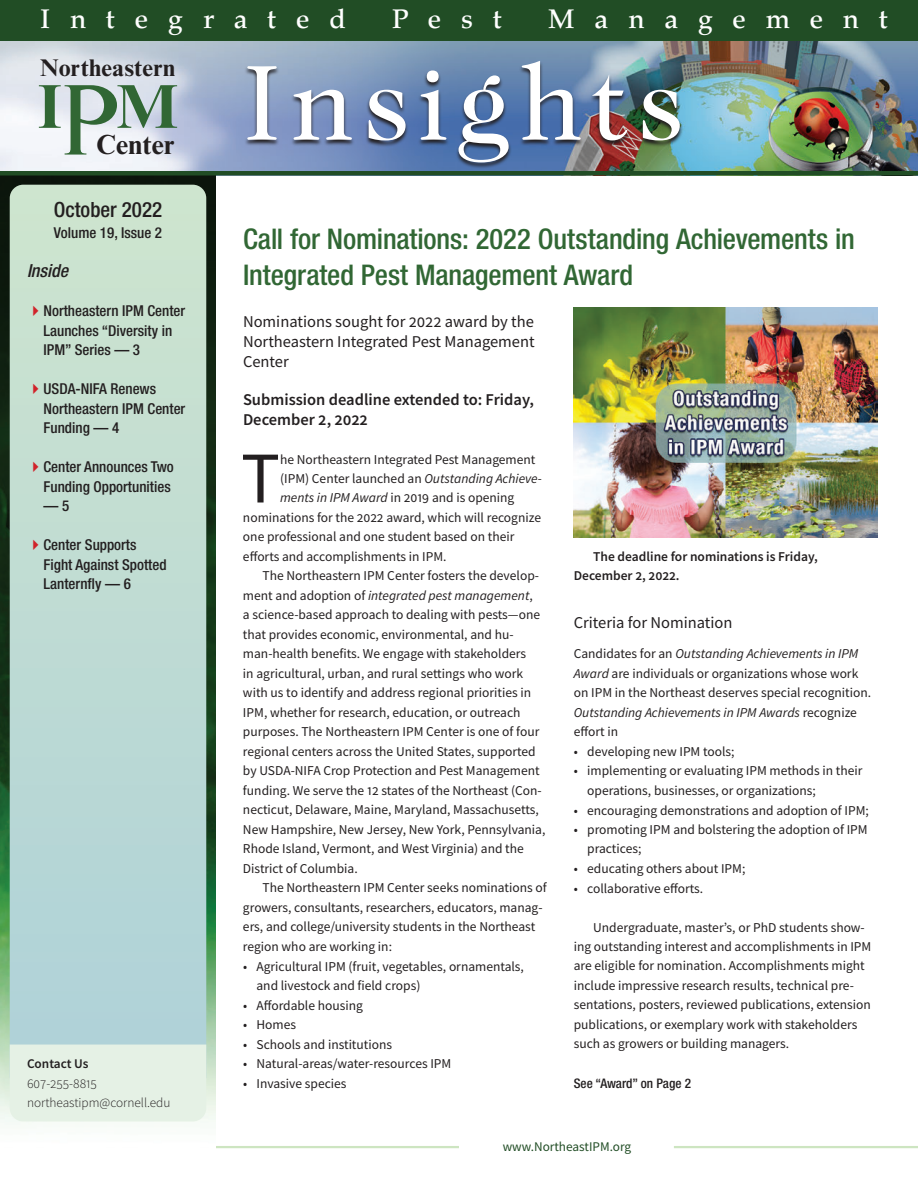
<style>
.page{position:relative;width:918px;height:1188px;background:#fff}
.page>*{position:absolute;margin:0;border:0;box-sizing:border-box;transform-origin:0 0}
.t1{font:108px "Caslon 224 Std";letter-spacing:.085em;color:#fff}
.t2{font:72.9px "Source Sans Pro";color:#231f20}
.t3{font:500 condensed 28.5px/36px "Helvetica Neue LT Std";letter-spacing:-.005em;color:#316734}
.t4{font:700 27.6px "Times New Roman MT Std";letter-spacing:.01em;color:#231f20}
.t5{font:500 26.85px "Palatino LT Std";letter-spacing:.73em;color:#fff}
.t6{font:700 24.15px "Times New Roman MT Std";letter-spacing:.015em;color:#231f20}
.t7{font:500 condensed 21px "Helvetica Neue LT Std";color:#231f20}
.t8{font:italic 500 condensed 18px "Helvetica Neue LT Std";color:#231f20}
.t9{font:16.5px/19.8px "Source Sans Pro";color:#231f20;text-align:justify}
.t10{font:600 16.5px/19.8px "Source Sans Pro";color:#231f20}
.t11{font:500 condensed 15px/19.5px "Helvetica Neue LT Std";color:#231f20}
.t12{font:13.5px/19.5px "Source Sans Pro";color:#231f20}
.t13{font:600 13.5px/19.5px "Source Sans Pro";color:#231f20}
.t14{font:italic 13.5px "Source Sans Pro";color:#231f20}
.t15{font:300 13.35px/19.5px "Source Sans Pro";color:#231f20}
.t16{font:13.35px "Source Sans Pro";color:#214d25}
.t17{font:600 13.35px "Source Sans Pro";color:#231f20}
.t18{font:500 condensed 13.2px "Helvetica Neue LT Std";color:#231f20}
.s1{color:#d1232a}
.s2{font-style:italic}
.s3{font-style:normal}
</style>
<div class="page">
<img style="left:0;top:40px;width:918px;height:131px">
<img style="left:0;top:176px;width:216px;height:946px">
<div style="left:0;top:171px;width:918px;height:5px;background:#214d25"></div>
<svg style="left:39px;top:85px;width:138px;height:70px"></svg>
<svg style="left:10px;top:185px;width:196px;height:860px"></svg>
<div style="left:0;top:0;width:918px;height:40px;background:#214d25"></div>
<div style="left:10px;top:1045px;width:196px;height:76px;background:#e5f1e5"></div>
<hr style="left:216px;top:1146px;width:243px;height:2px;background:#cde5c1">
<hr style="left:674px;top:1146px;width:244px;height:2px;background:#cde5c1">
<img style="left:244px;top:61px;width:439px;height:108px">
<img style="left:574px;top:308px;width:304px;height:230px">
<h3 class="t5" style="left:40px;top:4px;width:307px">Integrated</h3>
<h3 class="t5" style="left:392px;top:4px;width:111px">Pest</h3>
<h3 class="t5" style="left:548px;top:4px;width:341px">Management</h3>
<h1 class="t1" style="left:243px;top:40px;width:443px">Insights</h1>
<h3 class="t6" style="left:40px;top:53px;width:137px">Northeastern</h3>
<h3 class="t4" style="left:96px;top:127px;width:80px">Center</h3>
<h3 class="t7" style="left:54px;top:198px;width:110px">October 2022</h3>
<p class="t11" style="left:54px;top:223px;width:110px">Volume 19, Issue 2</p>
<h3 class="t8" style="left:27px;top:260px;width:43px">Inside</h3>
<p class="t11" style="left:44px;top:301px;width:143px;text-indent:-17px"><span class="s1">✔</span>Northeastern IPM Center<br>Launches “Diversity in<br>IPM” Series — 3</p>
<p class="t11" style="left:44px;top:379px;width:143px;text-indent:-17px"><span class="s1">✔</span>USDA-NIFA Renews<br>Northeastern IPM Center<br>Funding — 4</p>
<p class="t11" style="left:27px;top:457px;width:148px;text-align:right"><span class="s1">✔</span>Center Announces Two<br>Funding Opportunities</p>
<p class="t11" style="left:44px;top:496px;width:27px">— 5</p>
<p class="t11" style="left:44px;top:535px;width:125px;text-indent:-17px"><span class="s1">✔</span>Center Supports<br>Fight Against Spotted<br>Lanternfly — 6</p>
<p class="t17" style="left:27px;top:1055px;width:63px">Contact Us</p>
<p class="t15" style="left:27px;top:1073px;width:145px">607-255-8815 northeastipm@cornell.edu</p>
<h3 class="t3" style="left:243px;top:221px;width:613px">Call for Nominations: 2022 Outstanding Achievements in<br>Integrated Pest Management Award</h3>
<p class="t9" style="left:243px;top:312px;width:293px">Nominations sought for 2022 award by the Northeastern Integrated Pest Management Center</p>
<p class="t10" style="left:243px;top:389px;width:292px">Submission deadline extended to: Friday,<br>December 2, 2022</p>
<h2 class="t2" style="left:241px;top:432px;width:41px">T</h2>
<p class="t12" style="left:280px;top:449px;width:257px">he Northeastern Integrated Pest Management</p>
<p class="t12" style="left:280px;top:469px;width:263px">(IPM) Center launched an <span class="s2">Outstanding Achieve-</span></p>
<p class="t12" style="left:280px;top:488px;width:236px"><span class="s2">ments in IPM Award</span> in 2019 and is opening</p>
<p class="t12" style="left:243px;top:508px;width:300px">nominations for the 2022 award, which will recognize</p>
<p class="t12" style="left:243px;top:527px;width:273px">one professional and one student based on their</p>
<p class="t12" style="left:243px;top:547px;width:205px">efforts and accomplishments in IPM.</p>
<p class="t12" style="left:262px;top:566px;width:278px">The Northeastern IPM Center fosters the develop-</p>
<p class="t14" style="left:243px;top:587px;width:291px"><span class="s3">ment and adoption of</span> integrated pest management<span class="s3">,</span></p>
<p class="t12" style="left:243px;top:605px;width:299px">a science-based approach to dealing with pests—one</p>
<p class="t12" style="left:243px;top:625px;width:272px">that provides economic, environmental, and hu-</p>
<p class="t12" style="left:243px;top:644px;width:285px">man-health benefits. We engage with stakeholders</p>
<p class="t12" style="left:243px;top:664px;width:282px">in agricultural, urban, and rural settings who work</p>
<p class="t12" style="left:243px;top:683px;width:290px">with us to identify and address regional priorities in</p>
<p class="t12" style="left:243px;top:703px;width:279px">IPM, whether for research, education, or outreach</p>
<p class="t12" style="left:243px;top:722px;width:298px">purposes. The Northeastern IPM Center is one of four</p>
<p class="t12" style="left:243px;top:742px;width:294px">regional centers across the United States, supported</p>
<p class="t12" style="left:243px;top:761px;width:298px">by USDA-NIFA Crop Protection and Pest Management</p>
<p class="t12" style="left:243px;top:781px;width:300px">funding. We serve the 12 states of the Northeast (Con-</p>
<p class="t12" style="left:243px;top:800px;width:297px">necticut, Delaware, Maine, Maryland, Massachusetts,</p>
<p class="t12" style="left:243px;top:820px;width:304px">New Hampshire, New Jersey, New York, Pennsylvania,</p>
<p class="t12" style="left:243px;top:839px;width:282px">Rhode Island, Vermont, and West Virginia) and the</p>
<p class="t12" style="left:243px;top:859px;width:116px">District of Columbia.</p>
<p class="t12" style="left:262px;top:878px;width:286px">The Northeastern IPM Center seeks nominations of</p>
<p class="t12" style="left:243px;top:898px;width:301px">growers, consultants, researchers, educators, manag-</p>
<p class="t12" style="left:243px;top:917px;width:294px">ers, and college/university students in the Northeast</p>
<p class="t12" style="left:243px;top:937px;width:151px">region who are working in:</p>
<p class="t12" style="left:256px;top:956px;width:269px;text-indent:-14px">• Agricultural IPM (fruit, vegetables, ornamentals, and livestock and field crops)</p>
<p class="t12" style="left:243px;top:995px;width:122px">• Affordable housing</p>
<p class="t12" style="left:243px;top:1015px;width:55px">• Homes</p>
<p class="t12" style="left:243px;top:1034px;width:151px">• Schools and institutions</p>
<p class="t12" style="left:243px;top:1054px;width:210px">• Natural-areas/water-resources IPM</p>
<p class="t12" style="left:243px;top:1073px;width:105px">• Invasive species</p>
<p class="t13" style="left:574px;top:547px;width:246px;text-indent:19px">The deadline for nominations is Friday,<br>December 2, 2022.</p>
<p class="t9" style="left:574px;top:613px;width:160px">Criteria for Nomination</p>
<p class="t12" style="left:574px;top:644px;width:299px">Candidates for an <span class="s2">Outstanding Achievements in IPM Award</span> are individuals or organizations whose work on IPM in the Northeast deserves special recognition.<br><span class="s2">Outstanding Achievements in IPM Awards</span> recognize effort in</p>
<p class="t12" style="left:574px;top:742px;width:162px">• developing new IPM tools;</p>
<p class="t12" style="left:587px;top:761px;width:277px;text-indent:-14px">• implementing or evaluating IPM methods in their operations, businesses, or organizations;</p>
<p class="t12" style="left:574px;top:800px;width:297px">• encouraging demonstrations and adoption of IPM;</p>
<p class="t12" style="left:587px;top:820px;width:282px;text-indent:-14px">• promoting IPM and bolstering the adoption of IPM practices;</p>
<p class="t12" style="left:574px;top:859px;width:173px">• educating others about IPM;</p>
<p class="t12" style="left:574px;top:878px;width:131px">• collaborative efforts.</p>
<p class="t12" style="left:574px;top:917px;width:299px;text-indent:19px">Undergraduate, master’s, or PhD students show&shy;ing outstanding interest and accomplishments in IPM are eligible for nomination. Accomplishments might include impressive research results, technical pre&shy;sentations, posters, reviewed publications, extension publications, or exemplary work with stakeholders such as growers or building managers.</p>
<p class="t18" style="left:574px;top:1075px;width:119px">See “Award” on Page 2</p>
<p class="t16" style="left:503px;top:1138px;width:130px">www.NortheastIPM.org</p>
</div>
